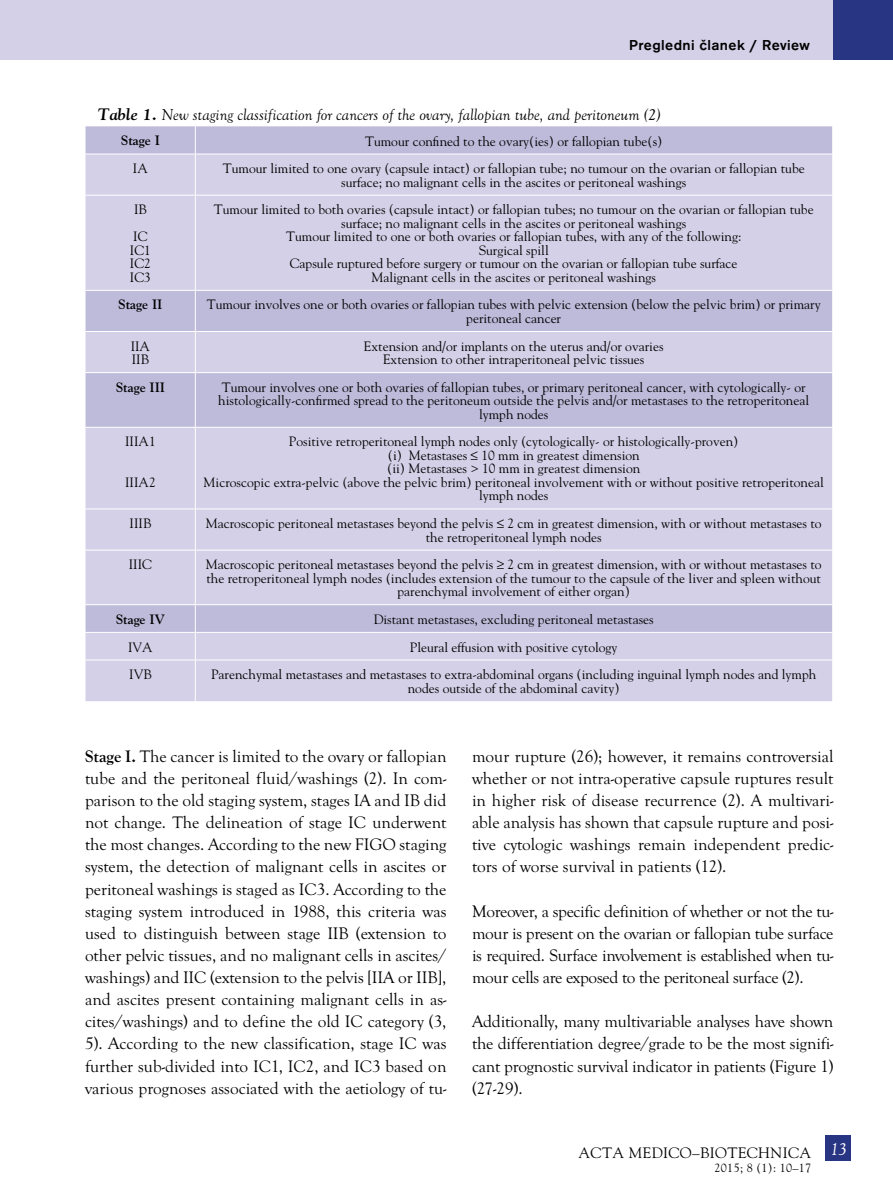
<style>
.page{position:relative;width:893px;height:1191px;background:#fff}
.page>*{position:absolute;margin:0;border:0;box-sizing:border-box;transform-origin:0 0}
.t1{font:italic 18px "Goudy Old Sty TCE";color:#fff}
.t2{font:17.25px/22px "Goudy Old Sty TCE";letter-spacing:-.01em;color:#000;text-align:justify}
.t3{font:italic 16.5px "Goudy Old Sty TCE";color:#000}
.t4{font:500 15px "Accius TCE";letter-spacing:.025em;color:#000}
.t5{font:15px "MM Goudy";letter-spacing:.025em;color:#000}
.t6{font:13.5px/13.5px "MM Goudy";color:#000;text-align:center}
.t7{font:700 13.5px "MM Goudy";color:#000}
.t8{font:12px "MM Goudy";letter-spacing:.025em;color:#000}
.s1{font-family:"MM Goudy";font-weight:700}
.s2{font-weight:700}
</style>
<div class="page">
<svg style="left:86px;top:126px;width:746px;height:28px;background:#bebcdb"></svg>
<svg style="left:86px;top:155px;width:746px;height:546px;background:#cecbe4"></svg>
<svg style="left:195px;top:126px;width:1px;height:28px"></svg>
<hr style="left:195px;top:154px;width:1px;height:41px;background:#fff">
<hr style="left:86px;top:195px;width:109px;height:1px;background:#fff">
<hr style="left:195px;top:195px;width:637px;height:1px;background:#fff">
<hr style="left:195px;top:195px;width:1px;height:95px;background:#fff">
<hr style="left:86px;top:290px;width:109px;height:1px;background:#fff">
<hr style="left:195px;top:290px;width:637px;height:1px;background:#fff">
<hr style="left:195px;top:291px;width:1px;height:40px;background:#fff">
<hr style="left:86px;top:331px;width:109px;height:1px;background:#fff">
<hr style="left:195px;top:331px;width:637px;height:1px;background:#fff">
<hr style="left:195px;top:332px;width:1px;height:40px;background:#fff">
<hr style="left:86px;top:372px;width:109px;height:1px;background:#fff">
<hr style="left:195px;top:372px;width:637px;height:1px;background:#fff">
<hr style="left:195px;top:373px;width:1px;height:54px;background:#fff">
<hr style="left:86px;top:427px;width:109px;height:1px;background:#fff">
<hr style="left:195px;top:427px;width:637px;height:1px;background:#fff">
<hr style="left:195px;top:427px;width:1px;height:81px;background:#fff">
<hr style="left:86px;top:508px;width:109px;height:1px;background:#fff">
<hr style="left:195px;top:508px;width:637px;height:1px;background:#fff">
<hr style="left:195px;top:509px;width:1px;height:41px;background:#fff">
<hr style="left:86px;top:550px;width:109px;height:1px;background:#fff">
<hr style="left:195px;top:550px;width:637px;height:1px;background:#fff">
<hr style="left:195px;top:550px;width:1px;height:54px;background:#fff">
<hr style="left:86px;top:604px;width:109px;height:1px;background:#fff">
<hr style="left:195px;top:604px;width:637px;height:1px;background:#fff">
<hr style="left:86px;top:632px;width:109px;height:1px;background:#fff">
<hr style="left:195px;top:632px;width:637px;height:1px;background:#fff">
<svg style="left:195px;top:605px;width:1px;height:54px"></svg>
<hr style="left:86px;top:659px;width:109px;height:1px;background:#fff">
<hr style="left:195px;top:659px;width:637px;height:1px;background:#fff">
<hr style="left:195px;top:660px;width:1px;height:41px;background:#fff">
<div style="left:0;top:0;width:833px;height:60px;background:#d3d0e7"></div>
<div style="left:833px;top:0;width:60px;height:60px;background:#283583"></div>
<div style="left:825px;top:1135px;width:26px;height:26px;background:#283583"></div>
<p class="t4" style="left:629px;top:36px;width:182px">Pregledni članek / Review</p>
<p class="t3" style="left:98px;top:106px;width:564px"><span class="s1">Table 1.</span> New staging classification for cancers of the ovary, fallopian tube, and peritoneum (2)</p>
<p class="t7" style="left:121px;top:132px;width:40px">Stage I</p>
<p class="t6" style="left:365px;top:134px;width:299px">Tumour confined to the ovary(ies) or fallopian tube(s)</p>
<p class="t6" style="left:133px;top:161px;width:16px">IA</p>
<p class="t6" style="left:223px;top:161px;width:583px">Tumour limited to one ovary (capsule intact) or fallopian tube; no tumour on the ovarian or fallopian tube surface; no malignant cells in the ascites or peritoneal washings</p>
<p class="t6" style="left:133px;top:196px;width:16px;line-height:27px;text-align:left">IB<br>IC</p>
<p class="t6" style="left:130px;top:243px;width:22px;text-align:justify">IC1<br>IC2<br>IC3</p>
<p class="t6" style="left:214px;top:202px;width:601px">Tumour limited to both ovaries (capsule intact) or fallopian tubes; no tumour on the ovarian or fallopian tube surface; no malignant cells in the ascites or peritoneal washings<br>Tumour limited to one or both ovaries or fallopian tubes, with any of the following:<br>Surgical spill<br>Capsule ruptured before surgery or tumour on the ovarian or fallopian tube surface<br>Malignant cells in the ascites or peritoneal washings</p>
<p class="t7" style="left:118px;top:296px;width:46px">Stage II</p>
<p class="t6" style="left:207px;top:298px;width:615px">Tumour involves one or both ovaries or fallopian tubes with pelvic extension (below the pelvic brim) or primary peritoneal cancer</p>
<p class="t6" style="left:131px;top:339px;width:21px;text-align:left">IIA<br>IIB</p>
<p class="t6" style="left:364px;top:339px;width:301px">Extension and/or implants on the uterus and/or ovaries<br>Extension to other intraperitoneal pelvic tissues</p>
<p class="t7" style="left:116px;top:378px;width:51px">Stage III</p>
<p class="t6" style="left:218px;top:380px;width:592px">Tumour involves one or both ovaries of fallopian tubes, or primary peritoneal cancer, with cytologically- or histologically-confirmed spread to the peritoneum outside the pelvis and/or metastases to the retroperitoneal lymph nodes</p>
<p class="t6" style="left:125px;top:434px;width:32px">IIIA1</p>
<p class="t6" style="left:125px;top:475px;width:32px">IIIA2</p>
<p class="t6" style="left:204px;top:434px;width:622px">Positive retroperitoneal lymph nodes only (cytologically- or histologically-proven)<br>(i) Metastases ≤ 10 mm in greatest dimension<br>(ii) Metastases &gt; 10 mm in greatest dimension<br>Microscopic extra-pelvic (above the pelvic brim) peritoneal involvement with or without positive retroperitoneal lymph nodes</p>
<p class="t6" style="left:130px;top:516px;width:23px">IIIB</p>
<p class="t6" style="left:206px;top:516px;width:617px">Macroscopic peritoneal metastases beyond the pelvis ≤ 2 cm in greatest dimension, with or without metastases to the retroperitoneal lymph nodes</p>
<p class="t6" style="left:129px;top:557px;width:25px">IIIC</p>
<p class="t6" style="left:206px;top:557px;width:617px">Macroscopic peritoneal metastases beyond the pelvis ≥ 2 cm in greatest dimension, with or without metastases to the retroperitoneal lymph nodes (includes extension of the tumour to the capsule of the liver and spleen without parenchymal involvement of either organ)</p>
<p class="t7" style="left:116px;top:610px;width:51px">Stage IV</p>
<p class="t6" style="left:374px;top:612px;width:282px">Distant metastases, excluding peritoneal metastases</p>
<p class="t6" style="left:128px;top:639px;width:26px">IVA</p>
<p class="t6" style="left:410px;top:639px;width:209px">Pleural effusion with positive cytology</p>
<p class="t6" style="left:129px;top:667px;width:24px">IVB</p>
<p class="t6" style="left:211px;top:667px;width:607px">Parenchymal metastases and metastases to extra-abdominal organs (including inguinal lymph nodes and lymph nodes outside of the abdominal cavity)</p>
<p class="t2" style="left:85px;top:745px;width:363px"><span class="s2">Stage I.</span> The cancer is limited to the ovary or fallopian tube and the peritoneal fluid/washings (2). In com&shy;parison to the old staging system, stages IA and IB did not change. The delineation of stage IC underwent the most changes. According to the new FIGO staging system, the detection of malignant cells in ascites or peritoneal washings is staged as IC3. According to the staging system introduced in 1988, this criteria was used to distinguish between stage IIB (extension to other pelvic tissues, and no malignant cells in ascites/ washings) and IIC (extension to the pelvis [IIA or IIB], and ascites present containing malignant cells in as&shy;cites/washings) and to define the old IC category (3, 5). According to the new classification, stage IC was further sub-divided into IC1, IC2, and IC3 based on various prognoses associated with the aetiology of tu-</p>
<p class="t2" style="left:472px;top:745px;width:363px">mour rupture (26); however, it remains controversial whether or not intra-operative capsule ruptures result in higher risk of disease recurrence (2). A multivari&shy;able analysis has shown that capsule rupture and posi&shy;tive cytologic washings remain independent predic&shy;tors of worse survival in patients (12).</p>
<p class="t2" style="left:472px;top:900px;width:363px">Moreover, a specific definition of whether or not the tu&shy;mour is present on the ovarian or fallopian tube surface is required. Surface involvement is established when tu&shy;mour cells are exposed to the peritoneal surface (2).</p>
<p class="t2" style="left:472px;top:1010px;width:363px">Additionally, many multivariable analyses have shown the differentiation degree/grade to be the most signifi&shy;cant prognostic survival indicator in patients (Figure 1) (27-29).</p>
<p class="t5" style="left:578px;top:1143px;width:234px">ACTA MEDICO–BIOTECHNICA</p>
<p class="t8" style="left:714px;top:1160px;width:98px">2015; 8 (1): 10–17</p>
<h1 class="t1" style="left:830px;top:1139px;width:19px">13</h1>
</div>
